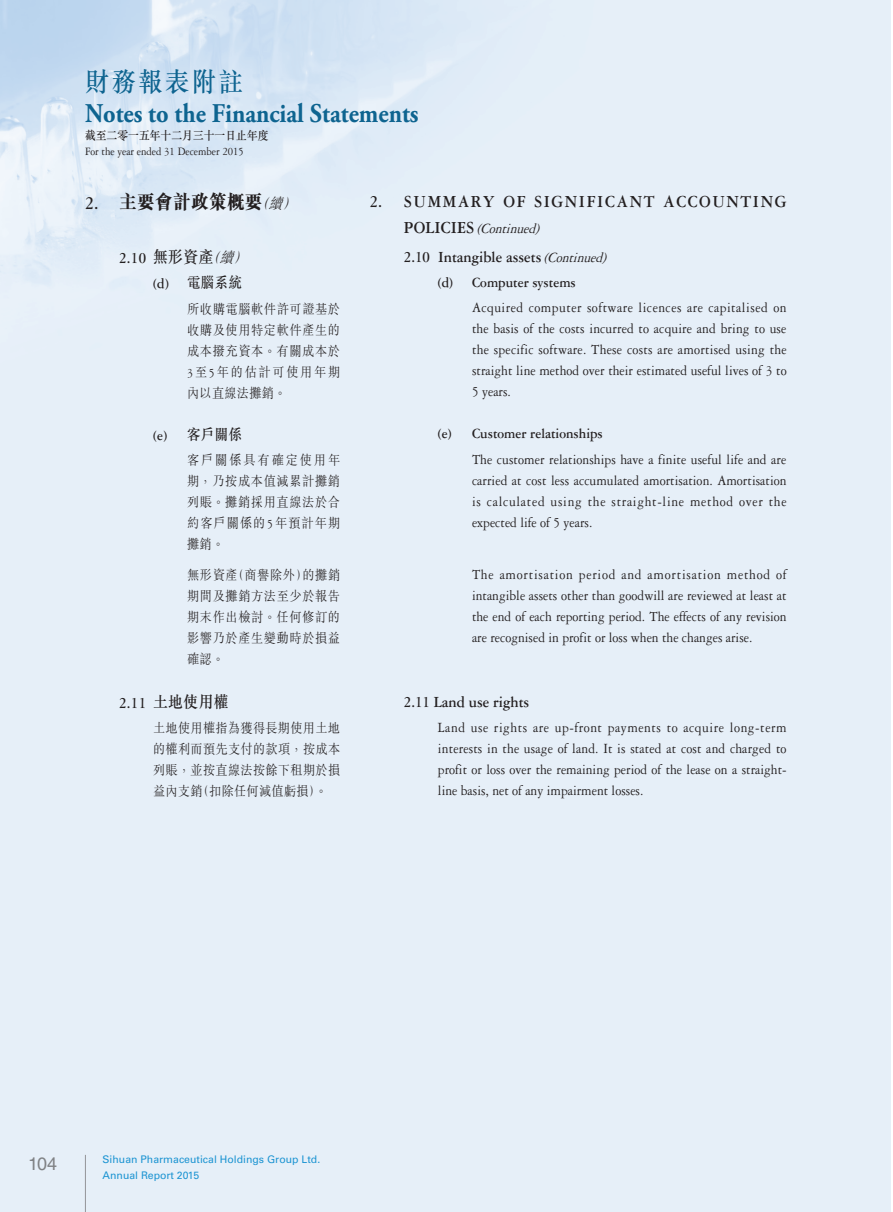
<style>
.page{position:relative;width:893px;height:1212px;background:#fff}
.page>*{position:absolute;margin:0;border:0;box-sizing:border-box;transform-origin:0 0}
.t1{font:700 27px "Adobe Garamond Pro";color:#0e6490;scale:.9 1}
.t2{font:500 27px "M Sung HK";letter-spacing:.1em;color:#0e6490;scale:.9 1}
._8__標題-C{font:800 19.5px "M Sung HK";letter-spacing:.025em;color:#231f20;scale:.9 1}
._3__標題{font:700 18px "Garamond 3 LT Std";letter-spacing:.095em;color:#231f20;scale:.9 1}
.t3{font:18px "Helvetica LT Std";color:#808285}
._4__副標題{font:700 16.5px "Garamond 3 LT Std";color:#231f20;scale:.9 1}
._9__副標題-C{font:700 16.5px "Garamond 3 LT Std";color:#231f20;scale:.9 1}
._9__副標題-C-2{font:500 16.5px "M Sung HK";letter-spacing:.025em;color:#231f20;scale:.9 1}
._1__內文{font:15px/21px "Garamond 3 LT Std";color:#231f20;text-align:justify;scale:.9 1}
._5__副副標題{font:700 15px "Garamond 3 LT Std";color:#231f20;scale:.9 1}
._3__標題-2{font:italic 15px "Garamond 3 LT Std";color:#231f20;scale:.9 1}
._10__副副標題-C{font:500 15px "M Sung HK";letter-spacing:.025em;color:#231f20;scale:.9 1}
._6__內文-C{font:300 13.5px/21px "M Sung HK";letter-spacing:.055em;color:#231f20;text-align:justify;scale:.9 1}
.t4{font:12px "Garamond 3 LT Std";color:#231f20;scale:.9 1}
.t5{font:500 12px "M Sung HK";color:#231f20;scale:.9 1}
.t6{font:10.5px/16.5px "Univers LT Std";color:#1c94d2}
.s1{font-weight:700;font-style:normal;font-size:18px}
.s2{font-weight:400;font-style:italic;font-size:15px}
.s3{font-family:"Garamond 3 LT Std";font-weight:700}
.s4{font-weight:300;font-style:italic;font-size:15px}
.s5{font-family:"M Sung HK";font-weight:500}
.s6{font-family:"M Sung HK";font-weight:300;font-style:italic;font-size:15px}
.s7{font-family:"Garamond 3 LT Std";font-weight:400}
</style>
<div class="page">
<hr style="left:85px;top:1155px;width:1px;height:57px;background:#939598">
<h1 class="t2" style="left:85px;top:63px;width:177px">財務報表附註</h1>
<h1 class="t1" style="left:85px;top:98px;width:372px">Notes to the Financial Statements</h1>
<p class="t5" style="left:85px;top:127px;width:205px">截至二零一五年十二月三十一日止年度</p>
<p class="t4" style="left:85px;top:145px;width:178px">For the year ended 31 December 2015</p>
<p class="_3__標題" style="left:370px;top:192px;width:464px">2. SUMMARY OF SIGNIFICANT ACCOUNTING</p>
<p class="_3__標題-2" style="left:404px;top:220px;width:156px"><span class="s1">P O L I C I E S</span> (Continued)</p>
<p class="_4__副標題" style="left:404px;top:248px;width:231px">2.10 Intangible assets <span class="s2">(Continued)</span></p>
<p class="_5__副副標題" style="left:438px;top:274px;width:155px">(d) Computer systems</p>
<p class="_1__內文" style="left:472px;top:297px;width:351px">Acquired computer software licences are capitalised on the basis of the costs incurred to acquire and bring to use the specific software. These costs are amortised using the straight line method over their estimated useful lives of 3 to 5 years.</p>
<p class="_5__副副標題" style="left:438px;top:425px;width:185px">(e) Customer relationships</p>
<p class="_1__內文" style="left:472px;top:449px;width:351px">The customer relationships have a finite useful life and are carried at cost less accumulated amortisation. Amortisation is calculated using the straight-line method over the expected life of 5 years.</p>
<p class="_1__內文" style="left:472px;top:564px;width:351px">The amortisation period and amortisation method of intangible assets other than goodwill are reviewed at least at the end of each reporting period. The effects of any revision are recognised in profit or loss when the changes arise.</p>
<p class="_8__標題-C" style="left:85px;top:192px;width:241px"><span class="s3">2.</span> 主要會計政策概要<span class="s4">（續）</span></p>
<p class="_9__副標題-C" style="left:119px;top:249px;width:149px">2.10 <span class="s5">無形資產</span><span class="s6">（續）</span></p>
<p class="_10__副副標題-C" style="left:153px;top:272px;width:100px"><span class="s3">(d)</span> 電腦系統</p>
<p class="_6__內文-C" style="left:187px;top:297px;width:172px">所收購電腦軟件許可證基於收購及使用特定軟件產生的成本撥充資本。有關成本於<span class="s7">3</span>至<span class="s7">5</span>年的估計可使用年期內以直線法攤銷。</p>
<p class="_10__副副標題-C" style="left:153px;top:424px;width:100px"><span class="s3">(e)</span> 客戶關係</p>
<p class="_6__內文-C" style="left:187px;top:449px;width:172px">客戶關係具有確定使用年期，乃按成本值減累計攤銷列賬。攤銷採用直線法於合約客戶關係的<span class="s7">5</span>年預計年期攤銷。</p>
<p class="_6__內文-C" style="left:187px;top:564px;width:172px">無形資產（商譽除外）的攤銷期間及攤銷方法至少於報告期末作出檢討。任何修訂的影響乃於產生變動時於損益確認。</p>
<p class="_9__副標題-C-2" style="left:119px;top:690px;width:123px"><span class="s3">2.11</span> 土地使用權</p>
<p class="_6__內文-C" style="left:153px;top:717px;width:209px">土地使用權指為獲得長期使用土地的權利而預先支付的款項，按成本列賬，並按直線法按餘下租期於損益內支銷（扣除任何減值虧損）。</p>
<p class="_4__副標題" style="left:404px;top:692px;width:141px">2.11 Land use rights</p>
<p class="_1__內文" style="left:438px;top:717px;width:389px">Land use rights are up-front payments to acquire long-term interests in the usage of land. It is stated at cost and charged to profit or loss over the remaining period of the lease on a straight&shy;line basis, net of any impairment losses.</p>
<p class="t3" style="left:28px;top:1153px;width:31px">104</p>
<p class="t6" style="left:103px;top:1151px;width:219px">Sihuan Pharmaceutical Holdings Group Ltd.<br>Annual Report 2015</p>
</div>
